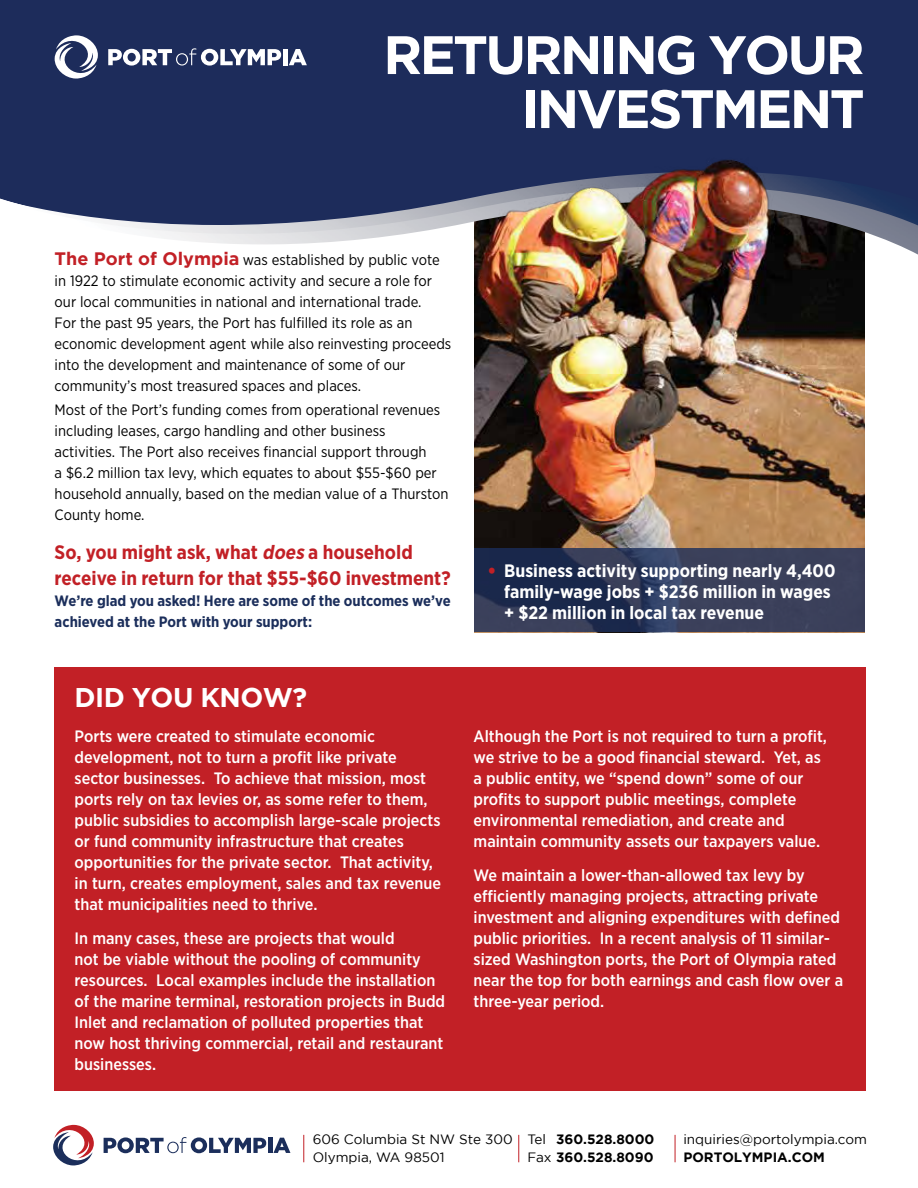
<style>
.page{position:relative;width:918px;height:1188px;background:#fff}
.page>*{position:absolute;margin:0;border:0;box-sizing:border-box;transform-origin:0 0}
.t1{font:700 54px/54px "Gotham";letter-spacing:-.05em;color:#fff;text-align:right}
.t2{font:700 27px "Gotham";letter-spacing:-.02em;color:#fff}
.t3{font:700 19.5px/25.5px "Gotham Narrow";color:#c22026}
.t4{font:700 18px/21px "Gotham Narrow";color:#fff}
.t5{font:500 16.5px/21px "Gotham Narrow";color:#fff}
.t6{font:15px/21px "Gotham Narrow";color:#000}
.t7{font:700 15px/21px "Gotham Narrow";color:#1b2e5b}
.t8{font:13.5px/18px "Gotham";color:#000}
.t9{font:700 13.5px/18px "Gotham";color:#000}
.s1{font-family:"Gotham";font-weight:700;font-size:18px;color:#c22026}
.s2{font-style:italic}
.s3{font-weight:900;color:#c22026}
.s4{font-weight:400}
</style>
<div class="page">
<div style="left:54px;top:667px;width:812px;height:423px;background:#c22026"></div>
<div style="left:0;top:0;width:918px;height:232px;background:#1d2c5b"></div>
<img style="left:0;top:171px;width:474px;height:62px">
<svg style="left:50px;top:28px;width:231px;height:58px;background:#424e75"></svg>
<hr style="left:283px;top:49px;width:4px;height:16px;background:#fff">
<svg style="left:289px;top:49px;width:18px;height:16px"></svg>
<svg style="left:53px;top:1124px;width:41px;height:42px"></svg>
<svg style="left:104px;top:1137px;width:162px;height:16px"></svg>
<hr style="left:268px;top:1138px;width:4px;height:15px;background:#1b2e5b">
<svg style="left:273px;top:1138px;width:17px;height:15px"></svg>
<svg style="left:303px;top:1135px;width:1px;height:27px"></svg>
<svg style="left:518px;top:1135px;width:1px;height:27px"></svg>
<svg style="left:675px;top:1135px;width:1px;height:27px"></svg>
<img style="left:474px;top:97px;width:391px;height:452px">
<svg style="left:474px;top:549px;width:391px;height:83px;background:#313957"></svg>
<h1 class="t1" style="left:383px;top:27px;width:483px">RETURNING YOUR<br>INVESTMENT</h1>
<p class="t6" style="left:55px;top:249px;width:398px"><span class="s1">The Port of Olympia</span> was established by public vote in 1922 to stimulate economic activity and secure a role for our local communities in national and international trade.<br>For the past 95 years, the Port has fulfilled its role as an economic development agent while also reinvesting proceeds into the development and maintenance of some of our community’s most treasured spaces and places.</p>
<p class="t6" style="left:55px;top:399px;width:395px">Most of the Port’s funding comes from operational revenues including leases, cargo handling and other business activities. The Port also receives financial support through<br>a $6.2 million tax levy, which equates to about $55-$60 per household annually, based on the median value of a Thurston County home.</p>
<p class="t3" style="left:55px;top:539px;width:398px">So, you might ask, what <span class="s2">does</span> a household receive in return for that $55-$60 investment?</p>
<p class="t7" style="left:55px;top:590px;width:398px">We’re glad you asked! Here are some of the outcomes we’ve achieved at the Port with your support:</p>
<p class="t4" style="left:504px;top:560px;width:333px;text-indent:-17px"><span class="s3">•</span> Business activity supporting nearly 4,400 family-wage jobs + $236 million in wages + $22 million in local tax revenue</p>
<h2 class="t2" style="left:75px;top:682px;width:234px">DID YOU KNOW?</h2>
<p class="t5" style="left:75px;top:725px;width:368px">Ports were created to stimulate economic development, not to turn a profit like private sector businesses. To achieve that mission, most ports rely on tax levies or, as some refer to them, public subsidies to accomplish large-scale projects or fund community infrastructure that creates opportunities for the private sector. That activity, in turn, creates employment, sales and tax revenue that municipalities need to thrive.</p>
<p class="t5" style="left:75px;top:928px;width:372px">In many cases, these are projects that would<br>not be viable without the pooling of community resources. Local examples include the installation of the marine terminal, restoration projects in Budd Inlet and reclamation of polluted properties that now host thriving commercial, retail and restaurant businesses.</p>
<p class="t5" style="left:474px;top:725px;width:355px">Although the Port is not required to turn a profit, we strive to be a good financial steward. Yet, as a public entity, we “spend down” some of our profits to support public meetings, complete environmental remediation, and create and maintain community assets our taxpayers value.</p>
<p class="t5" style="left:474px;top:865px;width:371px">We maintain a lower-than-allowed tax levy by efficiently managing projects, attracting private investment and aligning expenditures with defined public priorities. In a recent analysis of 11 similar&shy;sized Washington ports, the Port of Olympia rated near the top for both earnings and cash flow over a three-year period.</p>
<p class="t8" style="left:313px;top:1130px;width:201px">606 Columbia St NW Ste 300<br>Olympia, WA 98501</p>
<p class="t9" style="left:528px;top:1130px;width:128px"><span class="s4">Tel</span> 360.528.8000<br><span class="s4">Fax</span> 360.528.8090</p>
<p class="t8" style="left:683px;top:1130px;width:185px">inquiries@portolympia.com</p>
<p class="t9" style="left:683px;top:1148px;width:143px">PORTOLYMPIA.COM</p>
</div>
